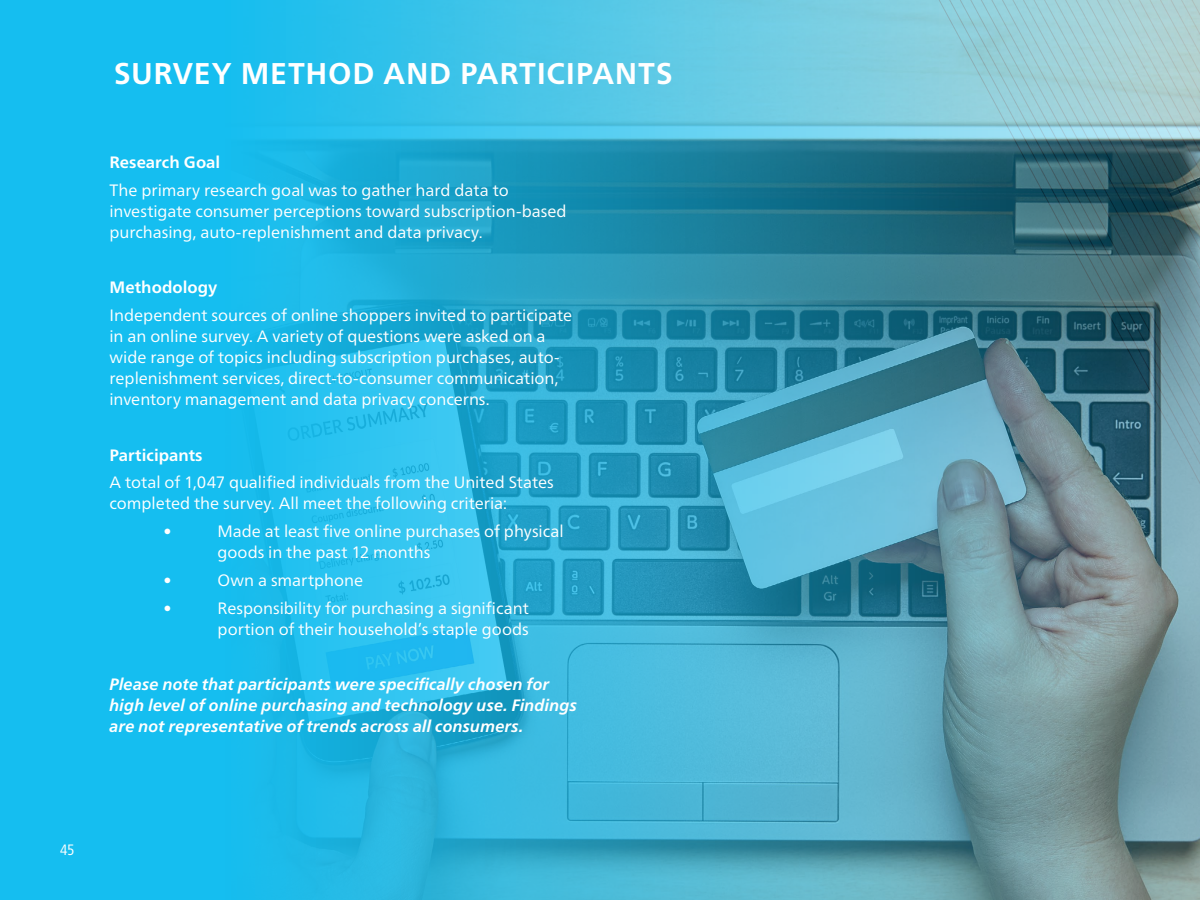
<style>
.page{position:relative;width:1200px;height:900px;background:#fff}
.page>*{position:absolute;margin:0;border:0;box-sizing:border-box;transform-origin:0 0}
.t1{font:700 30px "Frutiger Neue LT Pro";letter-spacing:.025em;color:#fff}
.t2{font:16.5px/21px "Frutiger Neue LT Pro";letter-spacing:-.005em;color:#fff}
.t3{font:italic 700 16.5px/21px "Frutiger Neue LT Pro";letter-spacing:.005em;color:#fff}
.t4{font:700 16.5px "Frutiger Neue LT Pro";letter-spacing:.005em;color:#fff}
.t5{font:condensed 15px "Frutiger Neue LT Pro";color:#fff}
</style>
<div class="page">
<img style="left:0;top:0;width:1200px;height:900px">
<h1 class="t1" style="left:114px;top:56px;width:560px">SURVEY METHOD AND PARTICIPANTS</h1>
<p class="t4" style="left:110px;top:152px;width:112px">Research Goal</p>
<p class="t2" style="left:110px;top:179px;width:459px">The primary research goal was to gather hard data to investigate consumer perceptions toward subscription-based purchasing, auto-replenishment and data privacy.</p>
<p class="t4" style="left:110px;top:278px;width:109px">Methodology</p>
<p class="t2" style="left:110px;top:305px;width:464px">Independent sources of online shoppers invited to participate in an online survey. A variety of questions were asked on a wide range of topics including subscription purchases, auto&shy;replenishment services, direct-to-consumer communication, inventory management and data privacy concerns.</p>
<p class="t4" style="left:110px;top:445px;width:95px">Participants</p>
<p class="t2" style="left:110px;top:472px;width:446px">A total of 1,047 qualified individuals from the United States completed the survey. All meet the following criteria:</p>
<p class="t2" style="left:164px;top:521px;width:10px">•</p>
<p class="t2" style="left:218px;top:521px;width:348px">Made at least five online purchases of physical goods in the past 12 months</p>
<p class="t2" style="left:164px;top:569px;width:10px">•</p>
<p class="t2" style="left:218px;top:569px;width:147px">Own a smartphone</p>
<p class="t2" style="left:164px;top:597px;width:10px">•</p>
<p class="t2" style="left:218px;top:597px;width:313px">Responsibility for purchasing a significant portion of their household’s staple goods</p>
<p class="t3" style="left:110px;top:674px;width:469px">Please note that participants were specifically chosen for high level of online purchasing and technology use. Findings are not representative of trends across all consumers.</p>
<p class="t5" style="left:60px;top:841px;width:16px">45</p>
</div>
